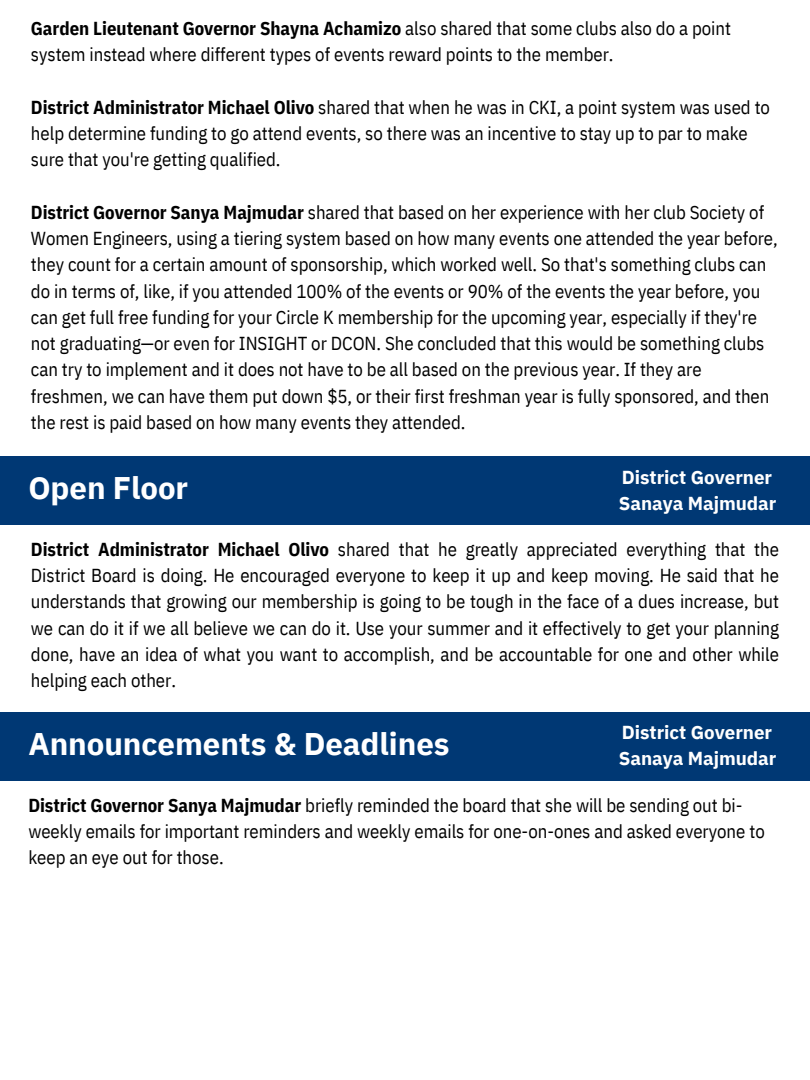
<style>
.page{position:relative;width:810px;height:1080px;background:#fff}
.page>*{position:absolute;margin:0;border:0;box-sizing:border-box;transform-origin:0 0}
.t1{font:700 31.25px "IBM Plex Sans";color:#fff}
.t2{font:18.75px/26.2px "IBM Plex Sans Cond";color:#000}
.t3{font:700 18.75px/26.2px "IBM Plex Sans";color:#fff}
.s1{font-weight:700}
</style>
<div class="page">
<div style="left:0;top:456px;width:810px;height:69px;background:#003874"></div>
<div style="left:0;top:712px;width:810px;height:68px;background:#003874"></div>
<p class="t2" style="left:31px;top:15px;width:702px"><span class="s1">Garden Lieutenant Governor Shayna Achamizo</span> also shared that some clubs also do a point system instead where different types of events reward points to the member.</p>
<p class="t2" style="left:31px;top:94px;width:741px"><span class="s1">District Administrator Michael Olivo</span> shared that when he was in CKI, a point system was used to help determine funding to go attend events, so there was an incentive to stay up to par to make sure that you're getting qualified.</p>
<p class="t2" style="left:31px;top:199px;width:748px"><span class="s1">District Governor Sanya Majmudar</span> shared that based on her experience with her club Society of Women Engineers, using a tiering system based on how many events one attended the year before, they count for a certain amount of sponsorship, which worked well. So that's something clubs can do in terms of, like, if you attended 100% of the events or 90% of the events the year before, you can get full free funding for your Circle K membership for the upcoming year, especially if they're not graduating—or even for INSIGHT or DCON. She concluded that this would be something clubs can try to implement and it does not have to be all based on the previous year. If they are freshmen, we can have them put down $5, or their first freshman year is fully sponsored, and then the rest is paid based on how many events they attended.</p>
<h2 class="t1" style="left:28px;top:467px;width:161px">Open Floor</h2>
<h1 class="t3" style="left:619px;top:463px;width:159px">District Governer<br>Sanaya Majmudar</h1>
<p class="t2" style="left:31px;top:536px;width:750px;text-align:justify"><span class="s1">District Administrator Michael Olivo</span> shared that he greatly appreciated everything that the District Board is doing. He encouraged everyone to keep it up and keep moving. He said that he understands that growing our membership is going to be tough in the face of a dues increase, but we can do it if we all believe we can do it. Use your summer and it effectively to get your planning done, have an idea of what you want to accomplish, and be accountable for one and other while helping each other.</p>
<h2 class="t1" style="left:28px;top:723px;width:423px">Announcements &amp; Deadlines</h2>
<h1 class="t3" style="left:619px;top:719px;width:159px">District Governer<br>Sanaya Majmudar</h1>
<p class="t2" style="left:28px;top:791px;width:738px"><span class="s1">District Governor Sanya Majmudar</span> briefly reminded the board that she will be sending out bi&shy;weekly emails for important reminders and weekly emails for one-on-ones and asked everyone to keep an eye out for those.</p>
</div>
